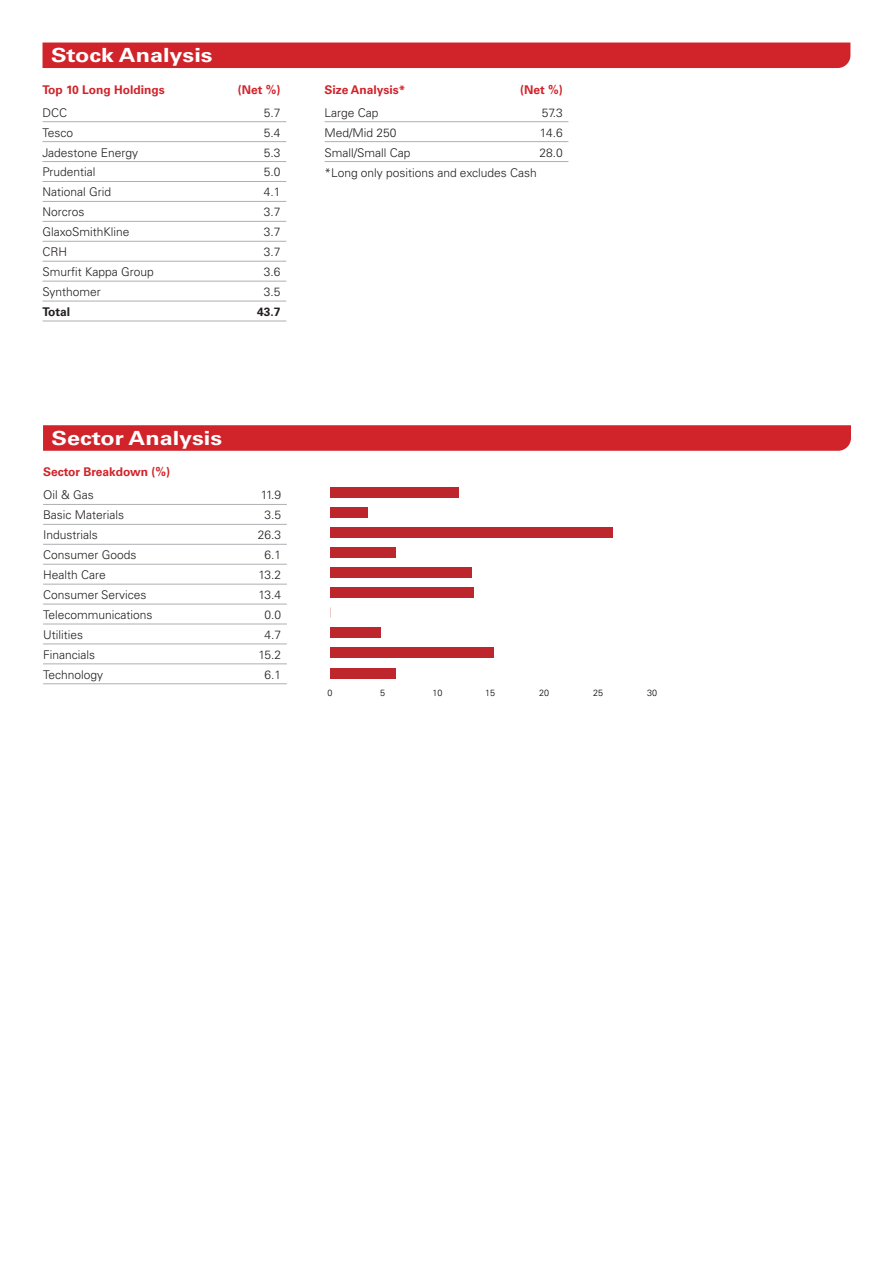
<style>
.page{position:relative;width:893px;height:1263px;background:#fff}
.page>*{position:absolute;margin:0;border:0;box-sizing:border-box;transform-origin:0 0}
.t1{font:700 19.5px "Univers LT Pro 65";color:#fff;scale:1.2 1}
.t2{font:700 19.5px "Univers LT Pro 65";color:#fff}
.t3{font:300 12px "Univers LT Pro 45";color:#231f20}
.t4{font:700 12px "Univers LT Pro 65";color:#d1232a}
.t5{font:700 12px "Univers LT Pro 65";color:#231f20}
.t6{font:300 9px "Univers";color:#000}
</style>
<div class="page">
<hr style="left:43px;top:121px;width:243px;height:1px;background:#aeafb3">
<hr style="left:43px;top:141px;width:243px;height:1px;background:#aeafb3">
<hr style="left:43px;top:161px;width:243px;height:1px;background:#aeafb3">
<hr style="left:43px;top:181px;width:243px;height:1px;background:#aeafb3">
<hr style="left:43px;top:201px;width:243px;height:1px;background:#aeafb3">
<hr style="left:43px;top:221px;width:243px;height:1px;background:#aeafb3">
<hr style="left:43px;top:241px;width:243px;height:1px;background:#aeafb3">
<hr style="left:43px;top:261px;width:243px;height:1px;background:#aeafb3">
<hr style="left:43px;top:281px;width:243px;height:1px;background:#aeafb3">
<hr style="left:43px;top:301px;width:243px;height:1px;background:#aeafb3">
<hr style="left:43px;top:321px;width:243px;height:1px;background:#aeafb3">
<hr style="left:325px;top:121px;width:243px;height:1px;background:#aeafb3">
<hr style="left:325px;top:141px;width:243px;height:1px;background:#aeafb3">
<hr style="left:325px;top:161px;width:243px;height:1px;background:#aeafb3">
<div style="left:43px;top:43px;width:807px;height:25px;background:#d1232a"></div>
<svg style="left:43px;top:425px;width:808px;height:26px;background:#d1272e"></svg>
<hr style="left:43px;top:504px;width:244px;height:1px;background:#aeafb3">
<hr style="left:43px;top:524px;width:244px;height:1px;background:#aeafb3">
<hr style="left:43px;top:544px;width:244px;height:1px;background:#aeafb3">
<hr style="left:43px;top:564px;width:244px;height:1px;background:#aeafb3">
<hr style="left:43px;top:584px;width:244px;height:1px;background:#aeafb3">
<hr style="left:43px;top:604px;width:244px;height:1px;background:#aeafb3">
<hr style="left:43px;top:624px;width:244px;height:1px;background:#aeafb3">
<hr style="left:43px;top:643px;width:244px;height:1px;background:#aeafb3">
<hr style="left:43px;top:663px;width:244px;height:1px;background:#aeafb3">
<hr style="left:43px;top:683px;width:244px;height:1px;background:#aeafb3">
<div style="left:330px;top:488px;width:128px;height:10px;background:#bc262c"></div>
<div style="left:330px;top:508px;width:38px;height:10px;background:#bc262c"></div>
<div style="left:330px;top:528px;width:283px;height:10px;background:#bc262c"></div>
<div style="left:330px;top:548px;width:66px;height:10px;background:#bc262c"></div>
<div style="left:330px;top:568px;width:142px;height:10px;background:#bc262c"></div>
<div style="left:330px;top:588px;width:144px;height:10px;background:#bc262c"></div>
<div style="left:330px;top:628px;width:50px;height:10px;background:#bc262c"></div>
<div style="left:330px;top:648px;width:163px;height:10px;background:#bc262c"></div>
<div style="left:330px;top:668px;width:65px;height:10px;background:#bc262c"></div>
<h1 class="t1" style="left:51px;top:44px;width:136px">Stock Analysis</h1>
<p class="t4" style="left:43px;top:82px;width:124px">Top 10 Long Holdings</p>
<p class="t4" style="left:238px;top:82px;width:44px">(Net %)</p>
<p class="t3" style="left:43px;top:105px;width:26px">DCC</p>
<p class="t3" style="left:264px;top:105px;width:18px">5.7</p>
<p class="t3" style="left:43px;top:125px;width:32px">Tesco</p>
<p class="t3" style="left:264px;top:125px;width:18px">5.4</p>
<p class="t3" style="left:43px;top:145px;width:97px">Jadestone Energy</p>
<p class="t3" style="left:264px;top:145px;width:18px">5.3</p>
<p class="t3" style="left:43px;top:165px;width:54px">Prudential</p>
<p class="t3" style="left:264px;top:165px;width:18px">5.0</p>
<p class="t3" style="left:43px;top:185px;width:70px">National Grid</p>
<p class="t3" style="left:264px;top:185px;width:18px">4.1</p>
<p class="t3" style="left:43px;top:205px;width:43px">Norcros</p>
<p class="t3" style="left:264px;top:205px;width:18px">3.7</p>
<p class="t3" style="left:43px;top:225px;width:89px">GlaxoSmithKline</p>
<p class="t3" style="left:264px;top:225px;width:18px">3.7</p>
<p class="t3" style="left:43px;top:245px;width:26px">CRH</p>
<p class="t3" style="left:264px;top:245px;width:18px">3.7</p>
<p class="t3" style="left:43px;top:265px;width:113px">Smurfit Kappa Group</p>
<p class="t3" style="left:264px;top:265px;width:18px">3.6</p>
<p class="t3" style="left:43px;top:284px;width:60px">Synthomer</p>
<p class="t3" style="left:264px;top:284px;width:18px">3.5</p>
<p class="t5" style="left:43px;top:305px;width:29px">Total</p>
<p class="t5" style="left:257px;top:305px;width:25px">43.7</p>
<p class="t4" style="left:325px;top:82px;width:82px">Size Analysis*</p>
<p class="t4" style="left:520px;top:82px;width:44px">(Net %)</p>
<p class="t3" style="left:325px;top:105px;width:56px">Large Cap</p>
<p class="t3" style="left:542px;top:105px;width:22px">57.3</p>
<p class="t3" style="left:325px;top:125px;width:74px">Med/Mid 250</p>
<p class="t3" style="left:540px;top:125px;width:24px">14.6</p>
<p class="t3" style="left:325px;top:145px;width:88px">Small/Small Cap</p>
<p class="t3" style="left:539px;top:145px;width:25px">28.0</p>
<p class="t3" style="left:325px;top:165px;width:214px">*Long only positions and excludes Cash</p>
<h1 class="t2" style="left:43px;top:426px;width:64px">Title21</h1>
<h1 class="t1" style="left:52px;top:427px;width:144px">Sector Analysis</h1>
<p class="t4" style="left:43px;top:465px;width:129px">Sector Breakdown (%)</p>
<p class="t3" style="left:43px;top:488px;width:52px">Oil &amp; Gas</p>
<p class="t3" style="left:261px;top:488px;width:22px">11.9</p>
<p class="t3" style="left:43px;top:508px;width:83px">Basic Materials</p>
<p class="t3" style="left:264px;top:508px;width:18px">3.5</p>
<p class="t3" style="left:43px;top:528px;width:56px">Industrials</p>
<p class="t3" style="left:258px;top:528px;width:25px">26.3</p>
<p class="t3" style="left:43px;top:548px;width:95px">Consumer Goods</p>
<p class="t3" style="left:264px;top:548px;width:18px">6.1</p>
<p class="t3" style="left:43px;top:567px;width:64px">Health Care</p>
<p class="t3" style="left:258px;top:567px;width:24px">13.2</p>
<p class="t3" style="left:43px;top:587px;width:105px">Consumer Services</p>
<p class="t3" style="left:258px;top:587px;width:24px">13.4</p>
<p class="t3" style="left:43px;top:607px;width:111px">Telecommunications</p>
<p class="t3" style="left:264px;top:607px;width:18px">0.0</p>
<p class="t3" style="left:43px;top:627px;width:42px">Utilities</p>
<p class="t3" style="left:264px;top:627px;width:18px">4.7</p>
<p class="t3" style="left:43px;top:647px;width:54px">Financials</p>
<p class="t3" style="left:258px;top:647px;width:24px">15.2</p>
<p class="t3" style="left:43px;top:667px;width:61px">Technology</p>
<p class="t3" style="left:264px;top:667px;width:18px">6.1</p>
<p class="t6" style="left:327px;top:687px;width:7px">0</p>
<p class="t6" style="left:380px;top:687px;width:7px">5</p>
<p class="t6" style="left:432px;top:687px;width:12px">10</p>
<p class="t6" style="left:485px;top:687px;width:12px">15</p>
<p class="t6" style="left:539px;top:687px;width:12px">20</p>
<p class="t6" style="left:593px;top:687px;width:12px">25</p>
<p class="t6" style="left:647px;top:687px;width:12px">30</p>
</div>
